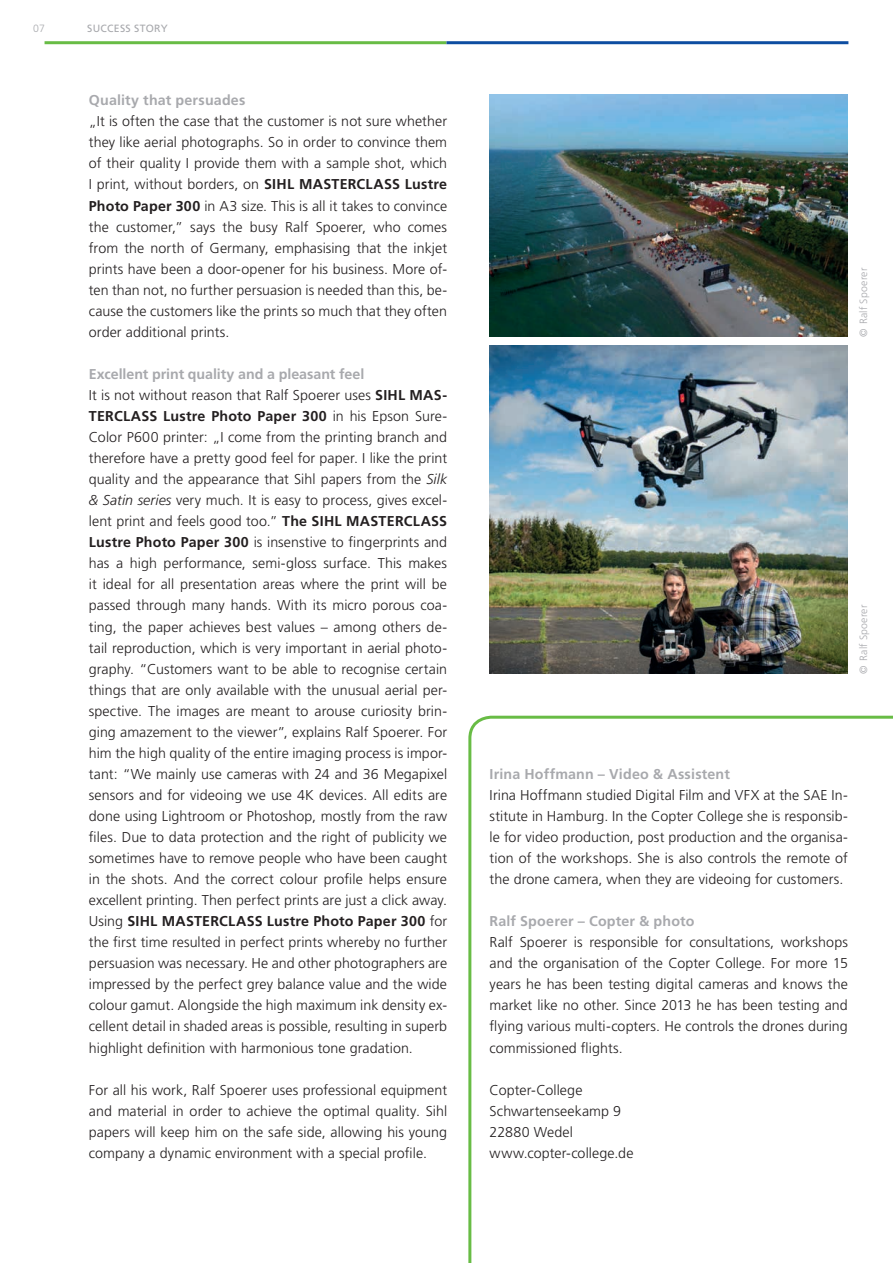
<style>
.page{position:relative;width:893px;height:1263px;background:#fff}
.page>*{position:absolute;margin:0;border:0;box-sizing:border-box;transform-origin:0 0}
.t1{font:300 14.25px/21px "Frutiger";letter-spacing:.005em;color:#231f20;text-align:justify}
.t2{font:700 14.25px "Frutiger CE";letter-spacing:.01em;color:#a8a9ad}
.t3{font:300 10.5px "Frutiger";letter-spacing:.015em;color:#a8a9ad}
.t4{font:10.5px "Frutiger";letter-spacing:.025em;color:#a8a9ad}
.s1{font-weight:700}
.s2{font-style:italic}
</style>
<div class="page">
<hr style="left:45px;top:41px;width:401px;height:3px;background:#68bc45">
<hr style="left:446px;top:41px;width:402px;height:3px;background:#0d4da1">
<svg style="left:468px;top:715px;width:425px;height:548px"></svg>
<img style="left:490px;top:345px;width:358px;height:329px">
<img style="left:490px;top:95px;width:358px;height:242px">
<p class="t3" style="left:33px;top:22px;width:13px">07</p>
<p class="t4" style="left:87px;top:22px;width:82px">SUCCESS STORY</p>
<p class="t2" style="left:89px;top:92px;width:158px">Quality that persuades</p>
<p class="t1" style="left:89px;top:111px;width:360px">„It is often the case that the customer is not sure whether they like aerial photographs. So in order to convince them of their quality I provide them with a sample shot, which I print, without borders, on <span class="s1">SIHL MASTERCLASS Lustre Photo Paper 300</span> in A3 size. This is all it takes to convince the customer,” says the busy Ralf Spoerer, who comes from the north of Germany, emphasising that the inkjet prints have been a door-opener for his business. More of&shy;ten than not, no further persuasion is needed than this, be&shy;cause the customers like the prints so much that they often order additional prints.</p>
<p class="t2" style="left:89px;top:365px;width:277px">Excellent print quality and a pleasant feel</p>
<p class="t1" style="left:89px;top:385px;width:360px">It is not without reason that Ralf Spoerer uses <span class="s1">SIHL MAS-TERCLASS Lustre Photo Paper 300</span> in his Epson Sure-Color P600 printer: „I come from the printing branch and therefore have a pretty good feel for paper. I like the print quality and the appearance that Sihl papers from the <span class="s2">Silk &amp; Satin series</span> very much. It is easy to process, gives excel&shy;lent print and feels good too.” <span class="s1">The SIHL MASTERCLASS Lustre Photo Paper 300</span> is insenstive to fingerprints and has a high performance, semi-gloss surface. This makes it ideal for all presentation areas where the print will be passed through many hands. With its micro porous coa&shy;ting, the paper achieves best values – among others de&shy;tail reproduction, which is very important in aerial photo&shy;graphy. “Customers want to be able to recognise certain things that are only available with the unusual aerial per&shy;spective. The images are meant to arouse curiosity brin&shy;ging amazement to the viewer”, explains Ralf Spoerer. For him the high quality of the entire imaging process is impor&shy;tant: “We mainly use cameras with 24 and 36 Megapixel sensors and for videoing we use 4K devices. All edits are done using Lightroom or Photoshop, mostly from the raw files. Due to data protection and the right of publicity we sometimes have to remove people who have been caught in the shots. And the correct colour profile helps ensure excellent printing. Then perfect prints are just a click away.<br>Using <span class="s1">SIHL MASTERCLASS Lustre Photo Paper 300</span> for the first time resulted in perfect prints whereby no further persuasion was necessary. He and other photographers are impressed by the perfect grey balance value and the wide colour gamut. Alongside the high maximum ink density ex&shy;cellent detail in shaded areas is possible, resulting in superb highlight definition with harmonious tone gradation.</p>
<p class="t1" style="left:89px;top:1079px;width:360px">For all his work, Ralf Spoerer uses professional equipment and material in order to achieve the optimal quality. Sihl papers will keep him on the safe side, allowing his young company a dynamic environment with a special profile.</p>
<p class="t3" style="left:857px;top:337px;width:70px;rotate:-90deg">© Ralf Spoerer</p>
<p class="t3" style="left:857px;top:674px;width:70px;rotate:-90deg">© Ralf Spoerer</p>
<p class="t2" style="left:490px;top:765px;width:242px">Irina Hoffmann – Video &amp; Assistent</p>
<p class="t1" style="left:490px;top:785px;width:360px">Irina Hoffmann studied Digital Film and VFX at the SAE In&shy;stitute in Hamburg. In the Copter College she is responsib&shy;le for video production, post production and the organisa&shy;tion of the workshops. She is also controls the remote of the drone camera, when they are videoing for customers.</p>
<p class="t2" style="left:490px;top:913px;width:206px">Ralf Spoerer – Copter &amp; photo</p>
<p class="t1" style="left:490px;top:932px;width:360px">Ralf Spoerer is responsible for consultations, workshops and the organisation of the Copter College. For more 15 years he has been testing digital cameras and knows the market like no other. Since 2013 he has been testing and flying various multi-copters. He controls the drones during commissioned flights.</p>
<p class="t1" style="left:490px;top:1079px;width:145px;text-align:left">Copter-College<br>Schwartenseekamp 9<br>22880 Wedel www.copter-college.de</p>
</div>
